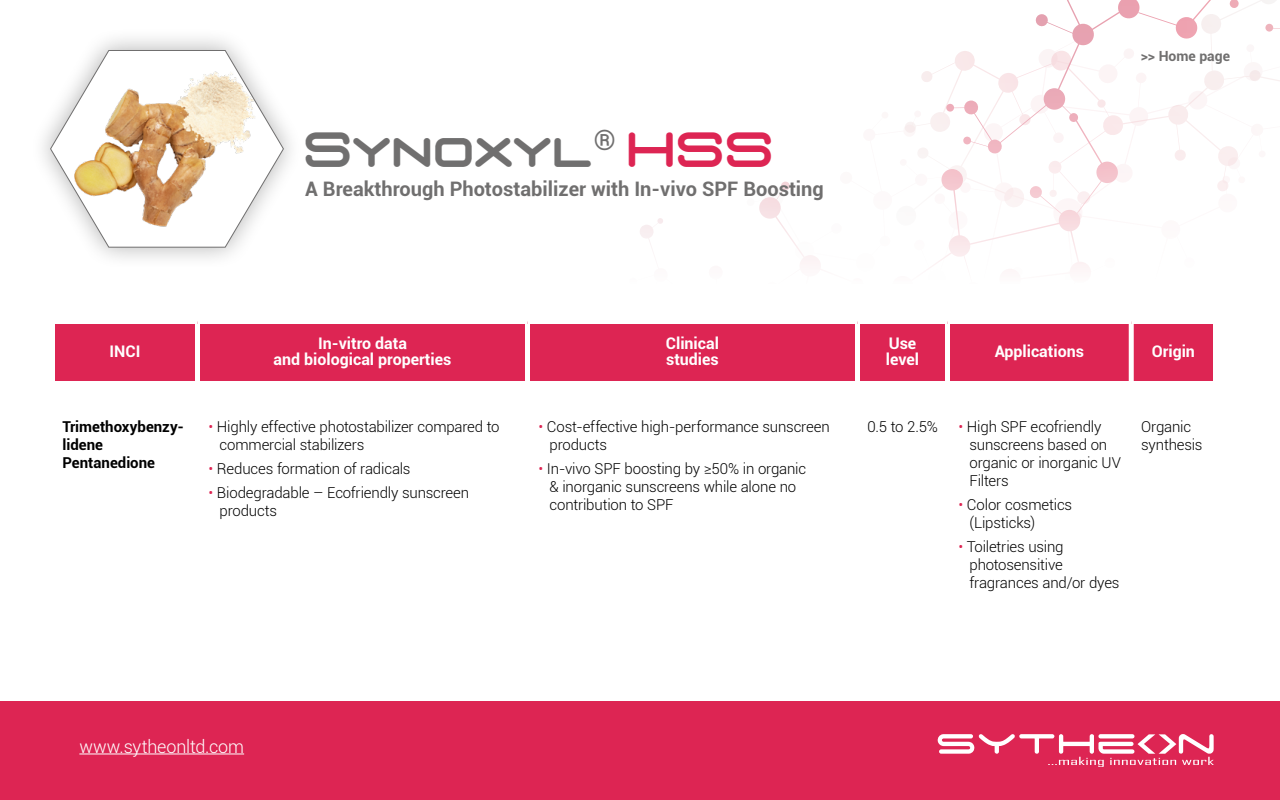
<style>
.page{position:relative;width:1280px;height:800px;background:#fff}
.page>*{position:absolute;margin:0;border:0;box-sizing:border-box;transform-origin:0 0}
.t1{font:48px "D3 Euronism Bold";letter-spacing:.075em;color:#706f6f}
.t2{font:700 20px "Roboto";color:#706f6f}
.t3{font:300 18px "Roboto";letter-spacing:-.01em;color:#fff}
.t4{font:700 16px/16px "Roboto";color:#fff}
.t5{font:300 15px/18px "Roboto";letter-spacing:-.01em;color:#000}
.t6{font:700 15px/18px "Roboto";color:#000}
.t7{font:700 14px "Roboto";color:#706f6f}
.s1{color:#dd2553}
</style>
<div class="page">
<svg style="left:759px;top:0;width:521px;height:269px"></svg>
<svg style="left:640px;top:218px;width:23px;height:27px"></svg>
<div style="left:0;top:701px;width:1280px;height:99px;background:#dd2553"></div>
<hr style="left:79px;top:754px;width:165px;height:1px;background:#fff">
<svg style="left:937px;top:734px;width:277px;height:33px"></svg>
<div style="left:55px;top:324px;width:1158px;height:57px;background:#dd2553"></div>
<div style="left:195px;top:324px;width:5px;height:57px;background:#fff"></div>
<div style="left:525px;top:324px;width:5px;height:57px;background:#fff"></div>
<div style="left:855px;top:324px;width:5px;height:57px;background:#fff"></div>
<div style="left:945px;top:324px;width:5px;height:57px;background:#fff"></div>
<div style="left:1129px;top:324px;width:5px;height:57px;background:#fff"></div>
<div style="left:30px;top:28px;width:275px;height:242px;background:#000;opacity:.3"></div>
<svg style="left:49px;top:49px;width:236px;height:199px"></svg>
<h1 class="t1" style="left:305px;top:132px;width:468px">Synoxyl<sup>®</sup> <span class="s1">HSS</span></h1>
<h2 class="t2" style="left:305px;top:174px;width:520px">A Breakthrough Photostabilizer with In-vivo SPF Boosting</h2>
<p class="t7" style="left:1141px;top:46px;width:91px">&gt;&gt; Home page</p>
<p class="t4" style="left:110px;top:343px;width:32px">INCI</p>
<p class="t4" style="left:274px;top:335px;width:179px;text-align:center">In-vitro data<br>and biological properties</p>
<p class="t4" style="left:666px;top:335px;width:55px">Clinical studies</p>
<p class="t4" style="left:886px;top:335px;width:35px">Use level</p>
<p class="t4" style="left:995px;top:343px;width:91px">Applications</p>
<p class="t4" style="left:1152px;top:343px;width:45px">Origin</p>
<p class="t6" style="left:62px;top:417px;width:123px">Trimethoxybenzy&shy;lidene<br>Pentanedione</p>
<p class="t5" style="left:219px;top:417px;width:282px;text-indent:-11px"><span class="s1">•</span> Highly effective photostabilizer compared to commercial stabilizers</p>
<p class="t5" style="left:208px;top:459px;width:204px"><span class="s1">•</span> Reduces formation of radicals</p>
<p class="t5" style="left:219px;top:483px;width:251px;text-indent:-11px"><span class="s1">•</span> Biodegradable – Ecofriendly sunscreen products</p>
<p class="t5" style="left:549px;top:417px;width:282px;text-indent:-11px"><span class="s1">•</span> Cost-effective high-performance sunscreen products</p>
<p class="t5" style="left:549px;top:459px;width:258px;text-indent:-11px"><span class="s1">•</span> In-vivo SPF boosting by ≥50% in organic &amp; inorganic sunscreens while alone no contribution to SPF</p>
<p class="t5" style="left:867px;top:417px;width:72px">0.5 to 2.5%</p>
<p class="t5" style="left:969px;top:417px;width:153px;text-indent:-11px"><span class="s1">•</span> High SPF ecofriendly sunscreens based on organic or inorganic UV<br>Filters</p>
<p class="t5" style="left:969px;top:495px;width:104px;text-indent:-11px"><span class="s1">•</span> Color cosmetics (Lipsticks)</p>
<p class="t5" style="left:969px;top:537px;width:152px;text-indent:-11px"><span class="s1">•</span> Toiletries using photosensitive fragrances and/or dyes</p>
<p class="t5" style="left:1141px;top:417px;width:63px">Organic synthesis</p>
<p class="t3" style="left:79px;top:734px;width:166px">www.sytheonltd.com</p>
</div>
